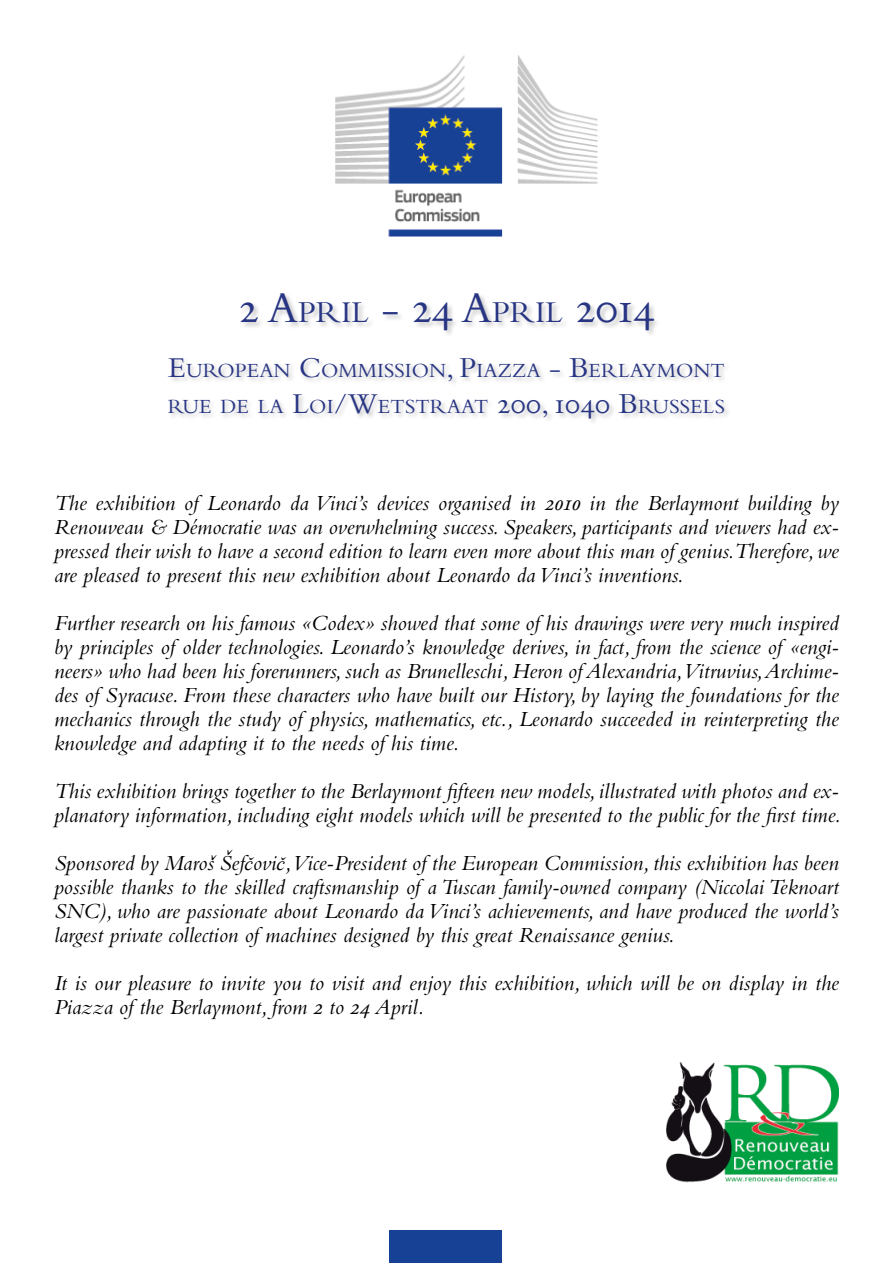
<style>
.page{position:relative;width:893px;height:1263px;background:#fff}
.page>*{position:absolute;margin:0;border:0;box-sizing:border-box;transform-origin:0 0}
.t1{font:31.5px "Bembo";color:#283583}
.t2{font:italic 22.5px/24px "Bembo";color:#000;text-align:justify}
.t3{font:21px/36px "Bembo";letter-spacing:.005em;color:#283583}
.s1{font-family:"Adobe Garamond Regular SC";font-size:45px}
.s2{font-size:45px}
.s3{font-size:30px}
.s4{font-family:"Adobe Garamond Regular SC";font-size:30px}
.s5{font-family:"Adobe Garamond Italic Os F";font-style:normal}
.s6{font-family:"Times New Roman";font-size:19.5px}
</style>
<div class="page">
<img style="left:336px;top:55px;width:261px;height:181px">
<div style="left:240px;top:292px;width:421px;height:46px;background:#000;opacity:.24"></div>
<div style="left:168px;top:356px;width:563px;height:70px;background:#000;opacity:.24"></div>
<img style="left:666px;top:1062px;width:173px;height:120px">
<div style="left:389px;top:1230px;width:113px;height:33px;background:#164194"></div>
<h1 class="t1" style="left:239px;top:294px;width:417px"><span class="s1">2</span> <span class="s2">A</span>PRIL <span class="s2">-</span> <span class="s1">24</span> <span class="s2">A</span>PRIL <span class="s1">2014</span></h1>
<p class="t3" style="left:168px;top:352px;width:558px"><span class="s3">E</span>UROPEAN <span class="s3">C</span>OMMISSION<span class="s3">, P</span>IAZZA <span class="s3">- B</span>ERLAYMONT<br>RUE DE LA <span class="s3">L</span>OI<span class="s3">/W</span>ETSTRAAT <span class="s4">200</span><span class="s3">,</span> <span class="s4">1040</span> <span class="s3">B</span>RUSSELS</p>
<p class="t2" style="left:54px;top:490px;width:786px">The exhibition of Leonardo da Vinci’s devices organised in <span class="s5">2010</span> in the Berlaymont building by Renouveau &amp; Démocratie was an overwhelming success. Speakers, participants and viewers had ex&shy;pressed their wish to have a second edition to learn even more about this man of genius. Therefore, we are pleased to present this new exhibition about Leonardo da Vinci’s inventions.</p>
<p class="t2" style="left:54px;top:611px;width:786px">Further research on his famous «Codex» showed that some of his drawings were very much inspired by principles of older technologies. Leonardo’s knowledge derives, in fact, from the science of «engi&shy;neers» who had been his forerunners, such as Brunelleschi, Heron of Alexandria, Vitruvius, Archime&shy;des of Syracuse. From these characters who have built our History, by laying the foundations for the mechanics through the study of physics, mathematics, etc., Leonardo succeeded in reinterpreting the knowledge and adapting it to the needs of his time.</p>
<p class="t2" style="left:54px;top:779px;width:789px">This exhibition brings together to the Berlaymont fifteen new models, illustrated with photos and ex&shy;planatory information, including eight models which will be presented to the public for the first time.</p>
<p class="t2" style="left:54px;top:850px;width:786px">Sponsored by Maroš Šef<span class="s6">č</span>ovi<span class="s6">č</span>, Vice-President of the European Commission, this exhibition has been possible thanks to the skilled craftsmanship of a Tuscan family-owned company (Niccolai Teknoart SNC), who are passionate about Leonardo da Vinci’s achievements, and have produced the world’s largest private collection of machines designed by this great Renaissance genius.</p>
<p class="t2" style="left:54px;top:971px;width:786px">It is our pleasure to invite you to visit and enjoy this exhibition, which will be on display in the<br>Piazza of the Berlaymont, from <span class="s5">2</span> to <span class="s5">24</span> April.</p>
</div>
